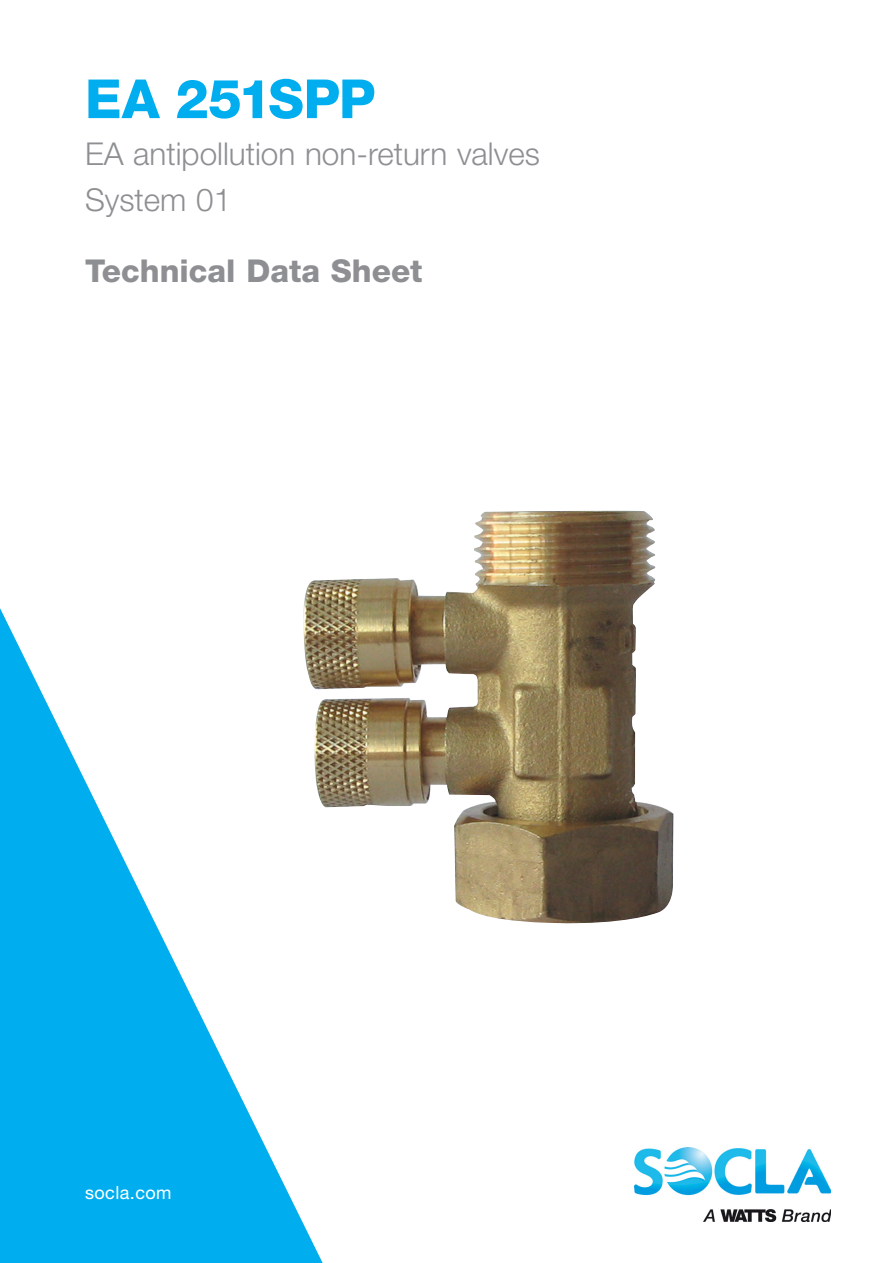
<style>
.page{position:relative;width:893px;height:1263px;background:#fff}
.page>*{position:absolute;margin:0;border:0;box-sizing:border-box;transform-origin:0 0}
.t1{font:800 54px "Helvetica Neue LT Std";letter-spacing:-.02em;color:#00aeef}
.t2{font:300 31.5px/46.5px "Helvetica Neue LT Std";color:#8d8f92}
.t3{font:800 31.5px "Helvetica Neue LT Std";color:#8d8f92}
.t4{font:18px "Helvetica Neue LT Std";letter-spacing:.025em;color:#fff}
</style>
<div class="page">
<img style="left:634px;top:1147px;width:196px;height:75px">
<svg style="left:0;top:608px;width:323px;height:655px;fill:#00aeef"></svg>
<img style="left:301px;top:511px;width:373px;height:414px">
<h1 class="t1" style="left:85px;top:67px;width:292px">EA 251SPP</h1>
<p class="t2" style="left:85px;top:129px;width:456px">EA antipollution non-return valves<br>System 01</p>
<p class="t3" style="left:85px;top:252px;width:339px">Technical Data Sheet</p>
<p class="t4" style="left:85px;top:1182px;width:88px">socla.com</p>
</div>
